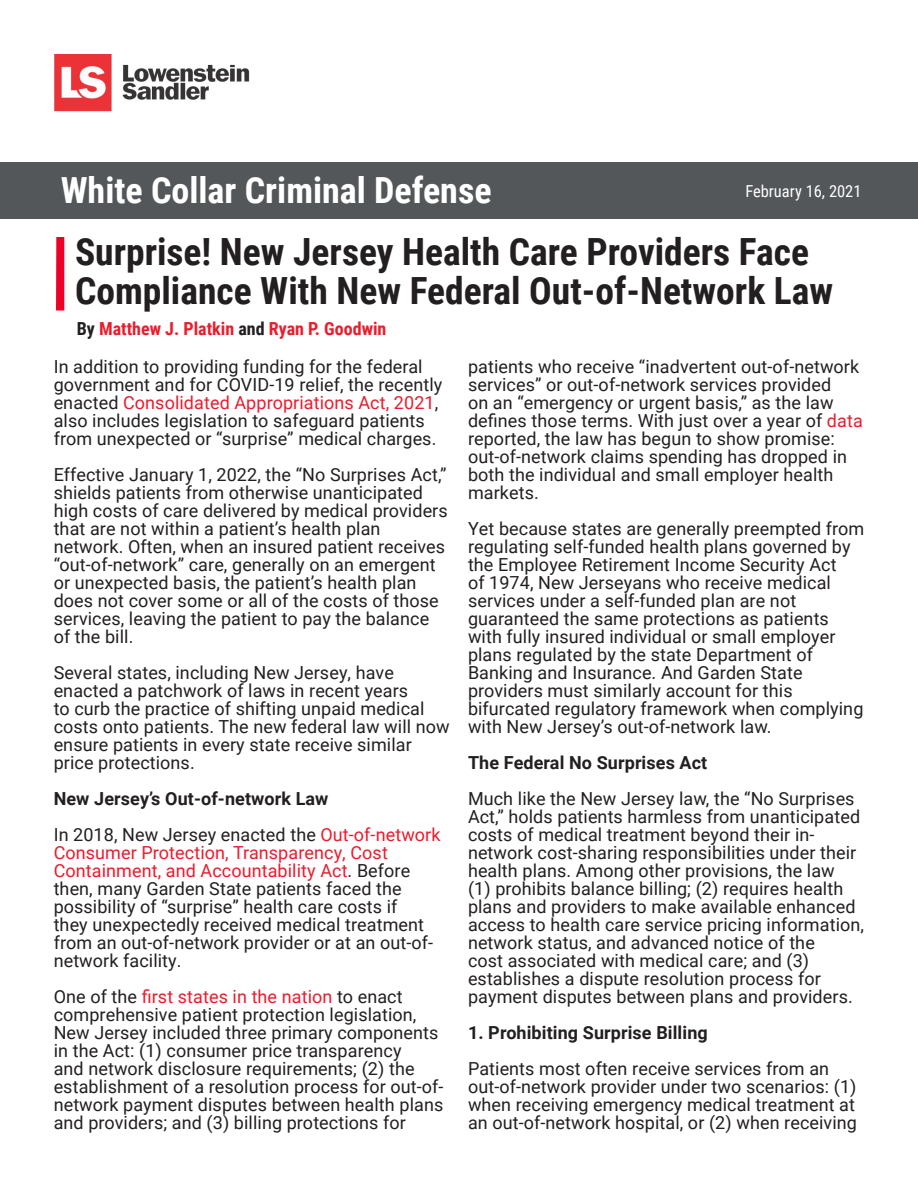
<style>
.page{position:relative;width:918px;height:1188px;background:#fff}
.page>*{position:absolute;margin:0;border:0;box-sizing:border-box;transform-origin:0 0}
.t1{font:700 37.5px/39px "Roboto Condensed";color:#231f20}
.t2{font:700 36px "Roboto Condensed";color:#fff}
.Body{font:18px/18px "Roboto";letter-spacing:.005em;color:#231f20}
.Body-2{font:700 18px "Roboto";letter-spacing:.005em;color:#231f20}
.Body-3{font:700 18px "Roboto Condensed";color:#eb1c2c}
.t3{font:16.5px "Roboto Condensed";color:#fff}
.s1{color:#231f20}
.s2{color:#ea1c2d}
</style>
<div class="page">
<div style="left:0;top:163px;width:918px;height:56px;background:#54575a"></div>
<img style="left:54px;top:54px;width:196px;height:58px">
<div style="left:56px;top:237px;width:8px;height:73px;background:#ef0027"></div>
<p class="t2" style="left:61px;top:165px;width:432px">White Collar Criminal Defense</p>
<p class="t1" style="left:75px;top:231px;width:760px">Surprise! New Jersey Health Care Providers Face<br>Compliance With New Federal Out-of-Network Law</p>
<p class="Body-3" style="left:77px;top:316px;width:311px"><span class="s1">By</span> Matthew J. Platkin <span class="s1">and</span> Ryan P. Goodwin</p>
<p class="t3" style="left:745px;top:179px;width:118px">February 16, 2021</p>
<p class="Body" style="left:54px;top:357px;width:390px">In addition to providing funding for the federal government and for COVID-19 relief, the recently enacted <span class="s2">Consolidated Appropriations Act, 2021</span>, also includes legislation to safeguard patients from unexpected or “surprise” medical charges.</p>
<p class="Body" style="left:54px;top:465px;width:396px">Effective January 1, 2022, the “No Surprises Act,” shields patients from otherwise unanticipated high costs of care delivered by medical providers that are not within a patient’s health plan network. Often, when an insured patient receives “out-of-network” care, generally on an emergent or unexpected basis, the patient’s health plan does not cover some or all of the costs of those services, leaving the patient to pay the balance of the bill.</p>
<p class="Body" style="left:54px;top:663px;width:398px">Several states, including New Jersey, have enacted a patchwork of laws in recent years<br>to curb the practice of shifting unpaid medical costs onto patients. The new federal law will now ensure patients in every state receive similar price protections.</p>
<p class="Body-2" style="left:54px;top:786px;width:276px">New Jersey’s Out-of-network Law</p>
<p class="Body" style="left:54px;top:825px;width:388px">In 2018, New Jersey enacted the <span class="s2">Out-of-network Consumer Protection, Transparency, Cost Containment, and Accountability Act</span>. Before then, many Garden State patients faced the possibility of “surprise” health care costs if<br>they unexpectedly received medical treatment from an out-of-network provider or at an out-of&shy;network facility.</p>
<p class="Body" style="left:54px;top:987px;width:391px">One of the <span class="s2">first states in the nation</span> to enact comprehensive patient protection legislation, New Jersey included three primary components in the Act: (1) consumer price transparency<br>and network disclosure requirements; (2) the establishment of a resolution process for out-of&shy;network payment disputes between health plans and providers; and (3) billing protections for</p>
<p class="Body" style="left:468px;top:357px;width:396px">patients who receive “inadvertent out-of-network services” or out-of-network services provided<br>on an “emergency or urgent basis,” as the law defines those terms. With just over a year of <span class="s2">data </span>reported, the law has begun to show promise: out-of-network claims spending has dropped in both the individual and small employer health markets.</p>
<p class="Body" style="left:468px;top:519px;width:398px">Yet because states are generally preempted from regulating self-funded health plans governed by the Employee Retirement Income Security Act<br>of 1974, New Jerseyans who receive medical services under a self-funded plan are not guaranteed the same protections as patients with fully insured individual or small employer plans regulated by the state Department of Banking and Insurance. And Garden State providers must similarly account for this bifurcated regulatory framework when complying with New Jersey’s out-of-network law.</p>
<p class="Body-2" style="left:468px;top:750px;width:241px">The Federal No Surprises Act</p>
<p class="Body" style="left:468px;top:789px;width:398px">Much like the New Jersey law, the “No Surprises Act,” holds patients harmless from unanticipated costs of medical treatment beyond their in&shy;network cost-sharing responsibilities under their health plans. Among other provisions, the law<br>(1) prohibits balance billing; (2) requires health plans and providers to make available enhanced access to health care service pricing information, network status, and advanced notice of the<br>cost associated with medical care; and (3) establishes a dispute resolution process for payment disputes between plans and providers.</p>
<p class="Body-2" style="left:468px;top:1020px;width:241px">1. Prohibiting Surprise Billing</p>
<p class="Body" style="left:468px;top:1059px;width:391px">Patients most often receive services from an out-of-network provider under two scenarios: (1) when receiving emergency medical treatment at an out-of-network hospital, or (2) when receiving</p>
</div>
